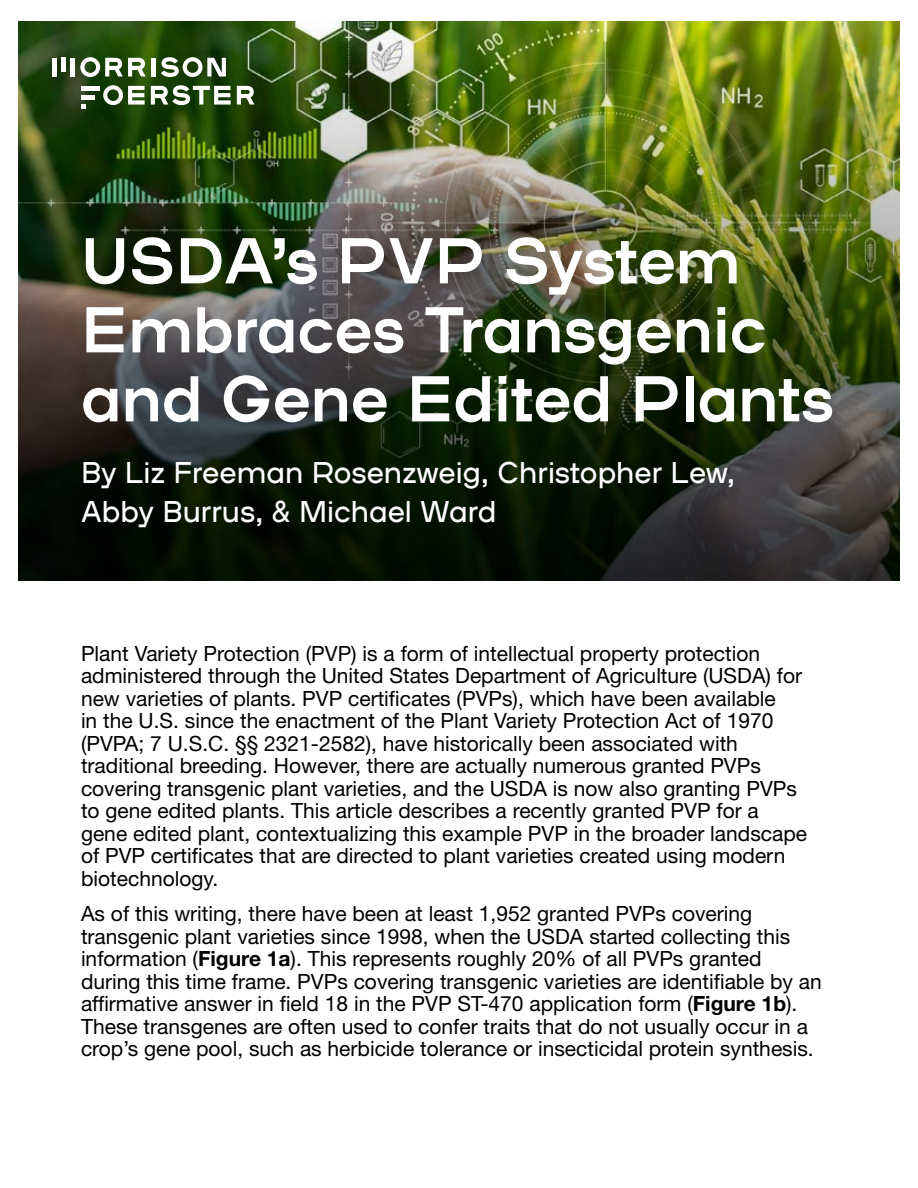
<style>
.page{position:relative;width:918px;height:1188px;background:#fff}
.page>*{position:absolute;margin:0;border:0;box-sizing:border-box;transform-origin:0 0}
.t1{font:700 64.5px/69px "Mo Fo Plaax";color:#fff}
.t2{font:30px/39px "Mo Fo Plaax";color:#fff}
.t3{font:21px/22.5px "Helvetica Neue LT Std";color:#000101}
.s1{font-weight:700}
</style>
<div class="page">
<img style="left:18px;top:22px;width:882px;height:558px">
<svg style="left:81px;top:105px;width:5px;height:4px"></svg>
<div style="left:81px;top:95px;width:14px;height:5px;background:#fff"></div>
<div style="left:81px;top:86px;width:19px;height:5px;background:#fff"></div>
<svg style="left:103px;top:85px;width:42px;height:20px"></svg>
<svg style="left:237px;top:86px;width:17px;height:19px"></svg>
<svg style="left:151px;top:85px;width:80px;height:20px"></svg>
<div style="left:52px;top:58px;width:5px;height:18px;background:#fff"></div>
<div style="left:61px;top:58px;width:5px;height:14px;background:#fff"></div>
<hr style="left:71px;top:58px;width:4px;height:18px;background:#fff">
<div style="left:151px;top:58px;width:5px;height:18px;background:#fff"></div>
<svg style="left:80px;top:57px;width:66px;height:20px"></svg>
<svg style="left:161px;top:57px;width:65px;height:20px"></svg>
<h1 class="t1" style="left:81px;top:224px;width:754px">USDA’s PVP System<br>Embraces Transgenic and Gene Edited Plants</h1>
<h2 class="t2" style="left:81px;top:452px;width:656px">By Liz Freeman Rosenzweig, Christopher Lew,<br>Abby Burrus, &amp; Michael Ward</h2>
<p class="t3" style="left:81px;top:642px;width:728px">Plant Variety Protection (PVP) is a form of intellectual property protection administered through the United States Department of Agriculture (USDA) for new varieties of plants. PVP certificates (PVPs), which have been available<br>in the U.S. since the enactment of the Plant Variety Protection Act of 1970 (PVPA; 7 U.S.C. §§ 2321-2582), have historically been associated with traditional breeding. However, there are actually numerous granted PVPs covering transgenic plant varieties, and the USDA is now also granting PVPs to gene edited plants. This article describes a recently granted PVP for a gene edited plant, contextualizing this example PVP in the broader landscape of PVP certificates that are directed to plant varieties created using modern biotechnology.</p>
<p class="t3" style="left:81px;top:902px;width:742px">As of this writing, there have been at least 1,952 granted PVPs covering transgenic plant varieties since 1998, when the USDA started collecting this information (<span class="s1">Figure 1a</span>). This represents roughly 20% of all PVPs granted during this time frame. PVPs covering transgenic varieties are identifiable by an affirmative answer in field 18 in the PVP ST-470 application form (<span class="s1">Figure 1b</span>).<br>These transgenes are often used to confer traits that do not usually occur in a crop’s gene pool, such as herbicide tolerance or insecticidal protein synthesis.</p>
</div>
